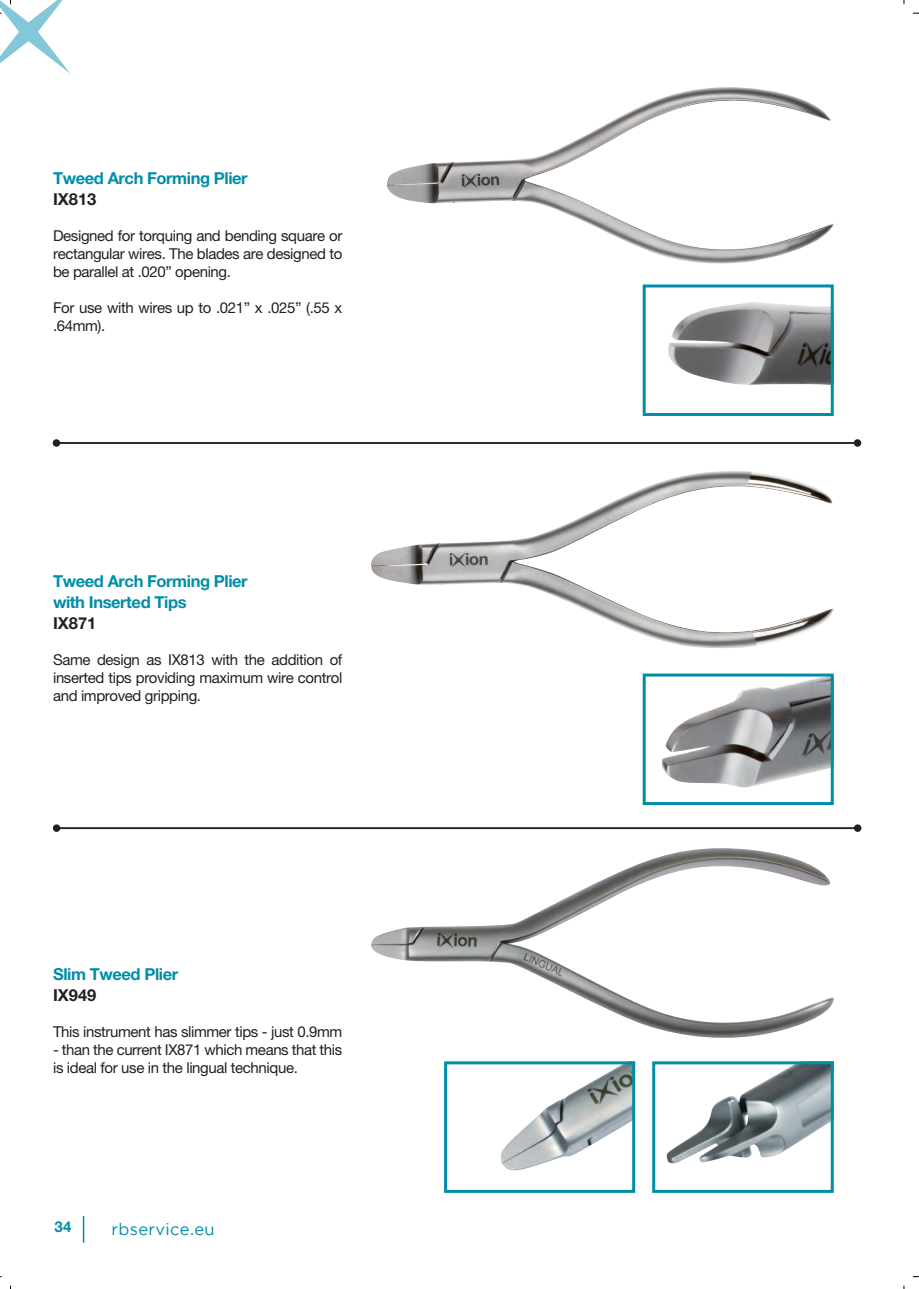
<style>
.page{position:relative;width:919px;height:1289px;background:#fff}
.page>*{position:absolute;margin:0;border:0;box-sizing:border-box;transform-origin:0 0}
.t1{font:700 16.5px/21px "Helvetica Neue LT Pro";letter-spacing:-.025em;color:#008da8}
.t2{font:700 16.5px "Helvetica Neue LT Pro";color:#231f20}
.t3{font:16.5px "Gotham";letter-spacing:.02em;color:#008da8}
.t4{font:15px/18px "Helvetica Neue LT Pro";letter-spacing:-.025em;color:#231f20}
.t5{font:700 15px "Helvetica Neue LT Pro";color:#008da8}
</style>
<div class="page">
<svg style="left:83px;top:1216px;width:1px;height:26px"></svg>
<img style="left:662px;top:677px;width:167px;height:111px">
<div style="left:642px;top:673px;width:191px;height:132px;border:3px solid #008da8"></div>
<img style="left:371px;top:471px;width:462px;height:177px">
<img style="left:668px;top:302px;width:161px;height:83px">
<div style="left:642px;top:284px;width:191px;height:132px;border:3px solid #008da8"></div>
<img style="left:387px;top:87px;width:446px;height:176px">
<img style="left:371px;top:848px;width:463px;height:190px">
<img style="left:501px;top:1065px;width:130px;height:105px">
<div style="left:444px;top:1061px;width:191px;height:131px;border:3px solid #008da8"></div>
<img style="left:666px;top:1065px;width:163px;height:98px">
<div style="left:652px;top:1061px;width:181px;height:131px;border:3px solid #008da8"></div>
<hr style="left:57px;top:827px;width:800px;height:2px;background:#231f20">
<div style="left:53px;top:824px;width:7px;height:7px;background:#231f20;border-radius:50%"></div>
<div style="left:853px;top:824px;width:8px;height:7px;background:#231f20;border-radius:50%"></div>
<hr style="left:56px;top:442px;width:801px;height:2px;background:#231f20">
<div style="left:53px;top:439px;width:7px;height:8px;background:#231f20;border-radius:50%"></div>
<div style="left:853px;top:439px;width:8px;height:8px;background:#231f20;border-radius:50%"></div>
<svg style="left:0;top:0;width:70px;height:74px"></svg>
<p class="t1" style="left:53px;top:167px;width:196px">Tweed Arch Forming Plier</p>
<p class="t2" style="left:53px;top:189px;width:45px">IX813</p>
<p class="t4" style="left:53px;top:226px;width:291px;text-align:justify">Designed for torquing and bending square or rectangular wires. The blades are designed to be parallel at .020” opening.</p>
<p class="t4" style="left:53px;top:298px;width:291px">For use with wires up to .021” x .025” (.55 x .64mm).</p>
<p class="t1" style="left:53px;top:570px;width:196px">Tweed Arch Forming Plier with Inserted Tips</p>
<p class="t2" style="left:53px;top:612px;width:45px">IX871</p>
<p class="t4" style="left:53px;top:650px;width:291px;text-align:justify">Same design as IX813 with the addition of inserted tips providing maximum wire control and improved gripping.</p>
<p class="t1" style="left:53px;top:962px;width:127px">Slim Tweed Plier</p>
<p class="t2" style="left:53px;top:984px;width:45px">IX949</p>
<p class="t4" style="left:53px;top:1022px;width:291px">This instrument has slimmer tips - just 0.9mm</p>
<p class="t4" style="left:53px;top:1040px;width:291px">- than the current IX871 which means that this is ideal for use in the lingual technique.</p>
<p class="t5" style="left:54px;top:1217px;width:19px">34</p>
<p class="t3" style="left:111px;top:1219px;width:105px">rbservice.eu</p>
</div>
